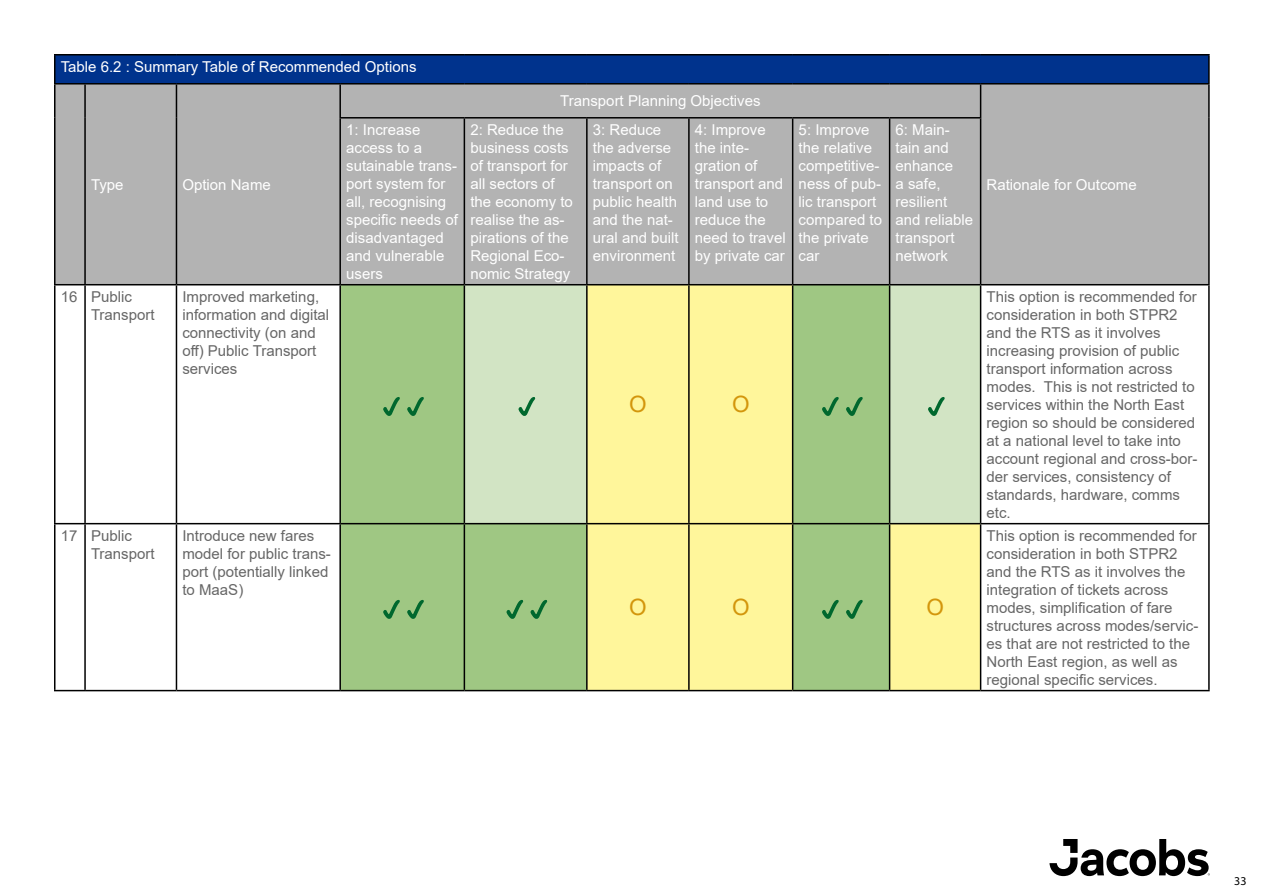
<style>
.page{position:relative;width:1263px;height:893px;background:#fff}
.page>*{position:absolute;margin:0;border:0;box-sizing:border-box;transform-origin:0 0}
.t1{font:22.5px "Arial";color:#d3960c}
.t2{font:15px/18px "Arial";color:#666}
.t3{font:15px/18px "Arial";color:#fff}
.t4{font:12px "Myriad Pro";color:#000}
</style>
<div class="page">
<svg style="left:1049px;top:839px;width:161px;height:37px"></svg>
<div style="left:55px;top:55px;width:1154px;height:29px;background:#00338d"></div>
<div style="left:56px;top:85px;width:1152px;height:199px;background:#b3b3b3"></div>
<div style="left:341px;top:285px;width:245px;height:405px;background:#9fc783"></div>
<div style="left:465px;top:285px;width:121px;height:238px;background:#d2e4c4"></div>
<svg style="left:588px;top:285px;width:392px;height:405px;background:#e0e699"></svg>
<hr style="left:54px;top:54px;width:31px;height:2px;background:#000">
<hr style="left:54px;top:56px;width:2px;height:27px;background:#000">
<hr style="left:85px;top:54px;width:91px;height:2px;background:#000">
<hr style="left:176px;top:54px;width:164px;height:2px;background:#000">
<hr style="left:340px;top:54px;width:124px;height:2px;background:#000">
<hr style="left:464px;top:54px;width:123px;height:2px;background:#000">
<hr style="left:587px;top:54px;width:102px;height:2px;background:#000">
<hr style="left:689px;top:54px;width:104px;height:2px;background:#000">
<hr style="left:793px;top:54px;width:97px;height:2px;background:#000">
<hr style="left:890px;top:54px;width:91px;height:2px;background:#000">
<hr style="left:981px;top:54px;width:229px;height:2px;background:#000">
<hr style="left:1208px;top:56px;width:2px;height:27px;background:#000">
<hr style="left:54px;top:83px;width:31px;height:2px;background:#000">
<hr style="left:54px;top:85px;width:2px;height:33px;background:#000">
<hr style="left:85px;top:83px;width:91px;height:2px;background:#000">
<hr style="left:84px;top:85px;width:2px;height:33px;background:#000">
<hr style="left:176px;top:83px;width:164px;height:2px;background:#000">
<hr style="left:176px;top:85px;width:1px;height:33px;background:#000">
<hr style="left:340px;top:83px;width:124px;height:2px;background:#000">
<hr style="left:339px;top:85px;width:2px;height:32px;background:#000">
<hr style="left:464px;top:83px;width:123px;height:2px;background:#000">
<hr style="left:587px;top:83px;width:102px;height:2px;background:#000">
<hr style="left:689px;top:83px;width:104px;height:2px;background:#000">
<hr style="left:793px;top:83px;width:97px;height:2px;background:#000">
<hr style="left:890px;top:83px;width:91px;height:2px;background:#000">
<hr style="left:981px;top:83px;width:229px;height:2px;background:#000">
<hr style="left:980px;top:85px;width:1px;height:32px;background:#000">
<hr style="left:1208px;top:85px;width:2px;height:33px;background:#000">
<hr style="left:54px;top:118px;width:2px;height:166px;background:#000">
<hr style="left:84px;top:118px;width:2px;height:166px;background:#000">
<hr style="left:176px;top:118px;width:1px;height:166px;background:#000">
<hr style="left:339px;top:117px;width:125px;height:2px;background:#000">
<hr style="left:339px;top:119px;width:2px;height:165px;background:#000">
<hr style="left:464px;top:117px;width:123px;height:2px;background:#000">
<hr style="left:464px;top:119px;width:1px;height:165px;background:#000">
<hr style="left:587px;top:117px;width:102px;height:2px;background:#000">
<hr style="left:586px;top:119px;width:2px;height:165px;background:#000">
<hr style="left:689px;top:117px;width:104px;height:2px;background:#000">
<hr style="left:688px;top:119px;width:2px;height:165px;background:#000">
<hr style="left:793px;top:117px;width:97px;height:2px;background:#000">
<hr style="left:792px;top:119px;width:1px;height:165px;background:#000">
<hr style="left:890px;top:117px;width:91px;height:2px;background:#000">
<hr style="left:889px;top:119px;width:1px;height:165px;background:#000">
<hr style="left:980px;top:119px;width:1px;height:165px;background:#000">
<hr style="left:1208px;top:118px;width:2px;height:166px;background:#000">
<hr style="left:54px;top:284px;width:31px;height:1px;background:#000">
<hr style="left:54px;top:285px;width:2px;height:238px;background:#000">
<hr style="left:85px;top:284px;width:91px;height:1px;background:#000">
<hr style="left:84px;top:285px;width:2px;height:238px;background:#000">
<hr style="left:176px;top:284px;width:164px;height:1px;background:#000">
<hr style="left:176px;top:285px;width:1px;height:238px;background:#000">
<hr style="left:340px;top:284px;width:124px;height:1px;background:#000">
<hr style="left:464px;top:284px;width:123px;height:1px;background:#000">
<hr style="left:587px;top:284px;width:102px;height:1px;background:#000">
<hr style="left:689px;top:284px;width:104px;height:1px;background:#000">
<hr style="left:793px;top:284px;width:97px;height:1px;background:#000">
<hr style="left:890px;top:284px;width:91px;height:1px;background:#000">
<hr style="left:981px;top:284px;width:229px;height:1px;background:#000">
<hr style="left:1208px;top:285px;width:2px;height:238px;background:#000">
<hr style="left:54px;top:523px;width:31px;height:1px;background:#000">
<hr style="left:54px;top:524px;width:2px;height:166px;background:#000">
<hr style="left:85px;top:523px;width:91px;height:1px;background:#000">
<hr style="left:84px;top:524px;width:2px;height:166px;background:#000">
<hr style="left:176px;top:523px;width:164px;height:1px;background:#000">
<hr style="left:176px;top:524px;width:1px;height:166px;background:#000">
<hr style="left:981px;top:523px;width:229px;height:1px;background:#000">
<hr style="left:1208px;top:524px;width:2px;height:166px;background:#000">
<hr style="left:54px;top:690px;width:31px;height:1px;background:#000">
<hr style="left:85px;top:690px;width:91px;height:1px;background:#000">
<hr style="left:176px;top:690px;width:164px;height:1px;background:#000">
<hr style="left:981px;top:690px;width:229px;height:1px;background:#000">
<hr style="left:339px;top:285px;width:2px;height:238px;background:#000">
<hr style="left:586px;top:285px;width:2px;height:238px;background:#000">
<hr style="left:792px;top:285px;width:1px;height:238px;background:#000">
<hr style="left:980px;top:285px;width:1px;height:238px;background:#000">
<hr style="left:340px;top:523px;width:124px;height:1px;background:#000">
<hr style="left:339px;top:524px;width:2px;height:166px;background:#000">
<hr style="left:464px;top:523px;width:123px;height:1px;background:#000">
<hr style="left:793px;top:523px;width:97px;height:1px;background:#000">
<hr style="left:890px;top:523px;width:91px;height:1px;background:#000">
<hr style="left:587px;top:523px;width:102px;height:1px;background:#000">
<hr style="left:689px;top:523px;width:104px;height:1px;background:#000">
<hr style="left:340px;top:690px;width:124px;height:1px;background:#000">
<hr style="left:464px;top:690px;width:123px;height:1px;background:#000">
<hr style="left:587px;top:690px;width:102px;height:1px;background:#000">
<hr style="left:689px;top:690px;width:104px;height:1px;background:#000">
<hr style="left:793px;top:690px;width:97px;height:1px;background:#000">
<hr style="left:890px;top:690px;width:91px;height:1px;background:#000">
<hr style="left:792px;top:524px;width:1px;height:166px;background:#000">
<hr style="left:980px;top:524px;width:1px;height:166px;background:#000">
<hr style="left:464px;top:285px;width:1px;height:238px;background:#000">
<hr style="left:688px;top:285px;width:2px;height:238px;background:#000">
<hr style="left:889px;top:285px;width:1px;height:238px;background:#000">
<hr style="left:464px;top:524px;width:1px;height:166px;background:#000">
<hr style="left:586px;top:524px;width:2px;height:166px;background:#000">
<hr style="left:688px;top:524px;width:2px;height:166px;background:#000">
<hr style="left:889px;top:524px;width:1px;height:166px;background:#000">
<svg style="left:382px;top:396px;width:18px;height:22px"></svg>
<svg style="left:406px;top:396px;width:18px;height:22px"></svg>
<svg style="left:517px;top:396px;width:19px;height:22px"></svg>
<svg style="left:821px;top:396px;width:18px;height:22px"></svg>
<svg style="left:845px;top:396px;width:18px;height:22px"></svg>
<svg style="left:927px;top:396px;width:18px;height:22px"></svg>
<svg style="left:382px;top:599px;width:18px;height:22px"></svg>
<svg style="left:406px;top:599px;width:18px;height:22px"></svg>
<svg style="left:505px;top:599px;width:43px;height:22px"></svg>
<svg style="left:821px;top:599px;width:18px;height:22px"></svg>
<svg style="left:845px;top:599px;width:18px;height:22px"></svg>
<p class="t3" style="left:61px;top:57px;width:357px">Table 6.2 : Summary Table of Recommended Options</p>
<p class="t3" style="left:560px;top:92px;width:202px">Transport Planning Objectives</p>
<p class="t3" style="left:91px;top:175px;width:34px">Type</p>
<p class="t3" style="left:182px;top:175px;width:90px">Option Name</p>
<p class="t2" style="left:91px;top:287px;width:65px;text-indent:-30px">16 Public<br>Transport</p>
<p class="t2" style="left:182px;top:287px;width:148px">Improved marketing, information and digital connectivity (on and off) Public Transport services</p>
<p class="t3" style="left:346px;top:120px;width:113px">1: Increase access to a sutainable trans&shy;port system for all, recognising specific needs of disadvantaged and vulnerable users</p>
<p class="t3" style="left:470px;top:120px;width:104px">2: Reduce the business costs of transport for all sectors of the economy to realise the as&shy;pirations of the<br>Regional Eco&shy;nomic Strategy</p>
<p class="t3" style="left:593px;top:120px;width:87px">3: Reduce the adverse impacts of transport on public health and the nat&shy;ural and built environment</p>
<p class="t3" style="left:695px;top:120px;width:92px">4: Improve the inte&shy;gration of transport and land use to reduce the need to travel by private car</p>
<p class="t3" style="left:799px;top:120px;width:85px">5: Improve the relative competitive&shy;ness of pub&shy;lic transport compared to the private car</p>
<p class="t3" style="left:895px;top:120px;width:79px">6: Main&shy;tain and enhance<br>a safe, resilient and reliable transport network</p>
<h1 class="t1" style="left:629px;top:389px;width:19px">O</h1>
<h1 class="t1" style="left:732px;top:389px;width:19px">O</h1>
<p class="t2" style="left:91px;top:526px;width:65px;text-indent:-30px">17 Public<br>Transport</p>
<p class="t2" style="left:182px;top:526px;width:150px">Introduce new fares model for public trans&shy;port (potentially linked to MaaS)</p>
<h1 class="t1" style="left:629px;top:592px;width:19px">O</h1>
<h1 class="t1" style="left:732px;top:592px;width:19px">O</h1>
<h1 class="t1" style="left:926px;top:592px;width:19px">O</h1>
<p class="t3" style="left:986px;top:175px;width:152px">Rationale for Outcome</p>
<p class="t2" style="left:987px;top:287px;width:212px">This option is recommended for consideration in both STPR2 and the RTS as it involves increasing provision of public transport information across modes. This is not restricted to services within the North East region so should be considered at a national level to take into account regional and cross-bor&shy;der services, consistency of standards, hardware, comms etc.</p>
<p class="t2" style="left:987px;top:526px;width:213px">This option is recommended for consideration in both STPR2 and the RTS as it involves the integration of tickets across modes, simplification of fare structures across modes/servic&shy;es that are not restricted to the<br>North East region, as well as regional specific services.</p>
<p class="t4" style="left:1234px;top:874px;width:14px">33</p>
</div>
